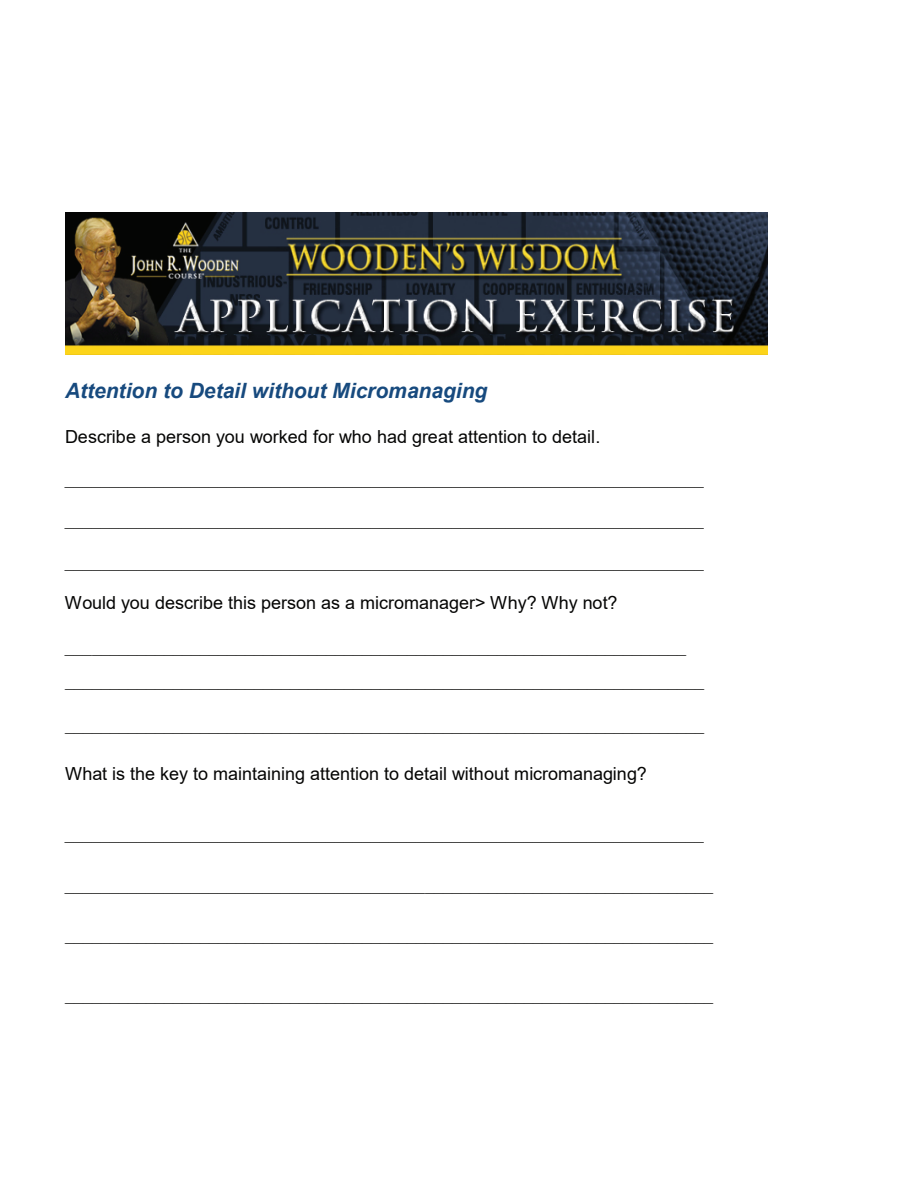
<style>
.page{position:relative;width:918px;height:1188px;background:#fff}
.page>*{position:absolute;margin:0;border:0;box-sizing:border-box;transform-origin:0 0}
.t1{font:italic 700 21px "Arial";color:#174a7e}
.t2{font:18px/34.5px "Times New Roman";color:#050504}
.t3{font:18px "Arial";color:#050504}
</style>
<div class="page">
<img style="left:65px;top:213px;width:702px;height:141px">
<p class="t1" style="left:65px;top:376px;width:424px">Attention to Detail without Micromanaging</p>
<p class="t3" style="left:65px;top:424px;width:537px">Describe a person you worked for who had great attention to detail.</p>
<p class="t2" style="left:65px;top:460px;width:641px">_______________________________________________________________________</p>
<p class="t2" style="left:65px;top:502px;width:641px">_______________________________________________________________________</p>
<p class="t2" style="left:65px;top:543px;width:641px">_______________________________________________________________________</p>
<p class="t3" style="left:65px;top:590px;width:554px">Would you describe this person as a micromanager&gt; Why? Why not?</p>
<p class="t2" style="left:65px;top:628px;width:641px">_____________________________________________________________________ _______________________________________________________________________</p>
<p class="t2" style="left:65px;top:706px;width:640px">_______________________________________________________________________</p>
<p class="t3" style="left:65px;top:762px;width:583px">What is the key to maintaining attention to detail without micromanaging?</p>
<p class="t2" style="left:65px;top:816px;width:641px">_______________________________________________________________________</p>
<p class="t2" style="left:65px;top:866px;width:650px">________________________________________________________________________</p>
<p class="t2" style="left:65px;top:916px;width:649px">________________________________________________________________________</p>
<p class="t2" style="left:65px;top:976px;width:650px">________________________________________________________________________</p>
</div>
